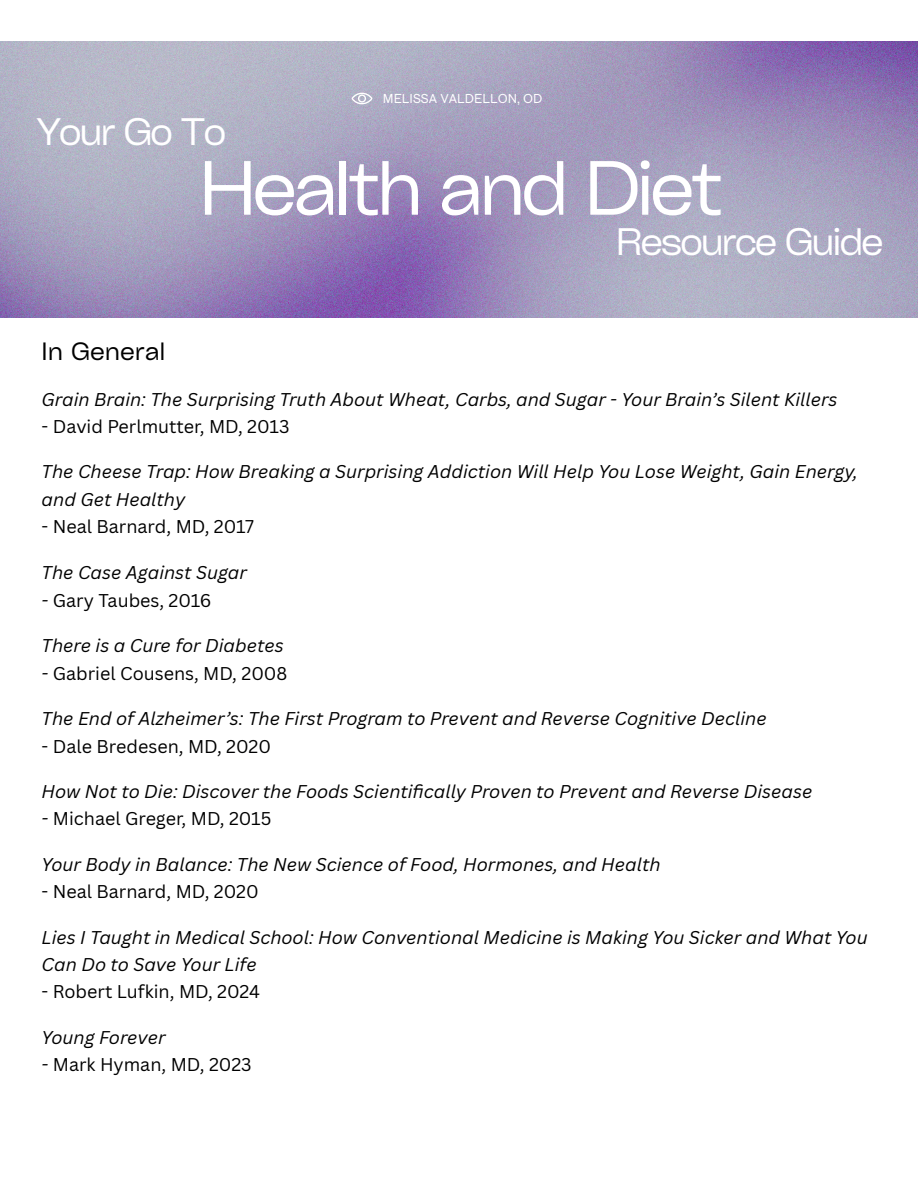
<style>
.page{position:relative;width:918px;height:1186px;background:#fff}
.page>*{position:absolute;margin:0;border:0;box-sizing:border-box;transform-origin:0 0}
.t1{font:73.5px "Cy Grotesk Key";letter-spacing:-.065em;color:#fff}
.t2{font:36.75px "Cy Grotesk Key";letter-spacing:-.065em;color:#fff}
.t3{font:24px "Cy Grotesk Key";color:#000}
.t4{font:italic 18px/28.2px "Canva Sans";color:#000}
.t5{font:18px "Canva Sans";color:#000}
.t6{font:italic 18px "Canva Sans";color:#000001}
.t7{font:18px "Canva Sans";color:#000001}
.t8{font:12.3px "Touvlo";color:#fff}
.s1{font-style:italic}
</style>
<div class="page">
<img style="left:0;top:42px;width:918px;height:275px">
<svg style="left:352px;top:93px;width:20px;height:11px"></svg>
<p class="t8" style="left:383px;top:90px;width:161px">MELISSA VALDELLON, OD</p>
<p class="t2" style="left:36px;top:108px;width:191px">Your Go To</p>
<p class="t1" style="left:199px;top:141px;width:527px">Health and Diet</p>
<p class="t2" style="left:616px;top:218px;width:270px">Resource Guide</p>
<h1 class="t3" style="left:42px;top:336px;width:126px">In General</h1>
<p class="t4" style="left:42px;top:385px;width:797px">Grain Brain: The Surprising Truth About Wheat, Carbs, and Sugar - Your Brain’s Silent Killers</p>
<p class="t5" style="left:42px;top:414px;width:249px">- David Perlmutter, MD, 2013</p>
<p class="t4" style="left:42px;top:457px;width:818px">The Cheese Trap: How Breaking a Surprising Addiction Will Help You Lose Weight, Gain Energy, and Get Healthy</p>
<p class="t5" style="left:42px;top:514px;width:214px">- Neal Barnard, MD, 2017</p>
<p class="t6" style="left:42px;top:560px;width:207px">The Case Against Sugar</p>
<p class="t7" style="left:42px;top:587px;width:171px"><span class="s1">-</span> Gary Taubes, 2016</p>
<p class="t4" style="left:42px;top:630px;width:244px">There is a Cure for Diabetes</p>
<p class="t5" style="left:42px;top:660px;width:247px"><span class="s1">-</span> Gabriel Cousens, MD, 2008</p>
<p class="t6" style="left:42px;top:705px;width:727px">The End of Alzheimer’s: The First Program to Prevent and Reverse Cognitive Decline</p>
<p class="t7" style="left:42px;top:733px;width:231px">- Dale Bredesen, MD, 2020</p>
<p class="t4" style="left:42px;top:777px;width:772px">How Not to Die: Discover the Foods Scientifically Proven to Prevent and Reverse Disease</p>
<p class="t5" style="left:42px;top:805px;width:231px"><span class="s1">-</span> Michael Greger, MD, 2015</p>
<p class="t4" style="left:42px;top:850px;width:620px">Your Body in Balance: The New Science of Food, Hormones, and Health</p>
<p class="t5" style="left:42px;top:879px;width:219px">- Neal Barnard, MD, 2020</p>
<p class="t4" style="left:42px;top:923px;width:828px;line-height:27px">Lies I Taught in Medical School: How Conventional Medicine is Making You Sicker and What You<br>Can Do to Save Your Life</p>
<p class="t5" style="left:42px;top:979px;width:220px">- Robert Lufkin, MD, 2024</p>
<p class="t4" style="left:42px;top:1023px;width:125px">Young Forever</p>
<p class="t5" style="left:42px;top:1052px;width:212px"><span class="s1">-</span> Mark Hyman, MD, 2023</p>
</div>
